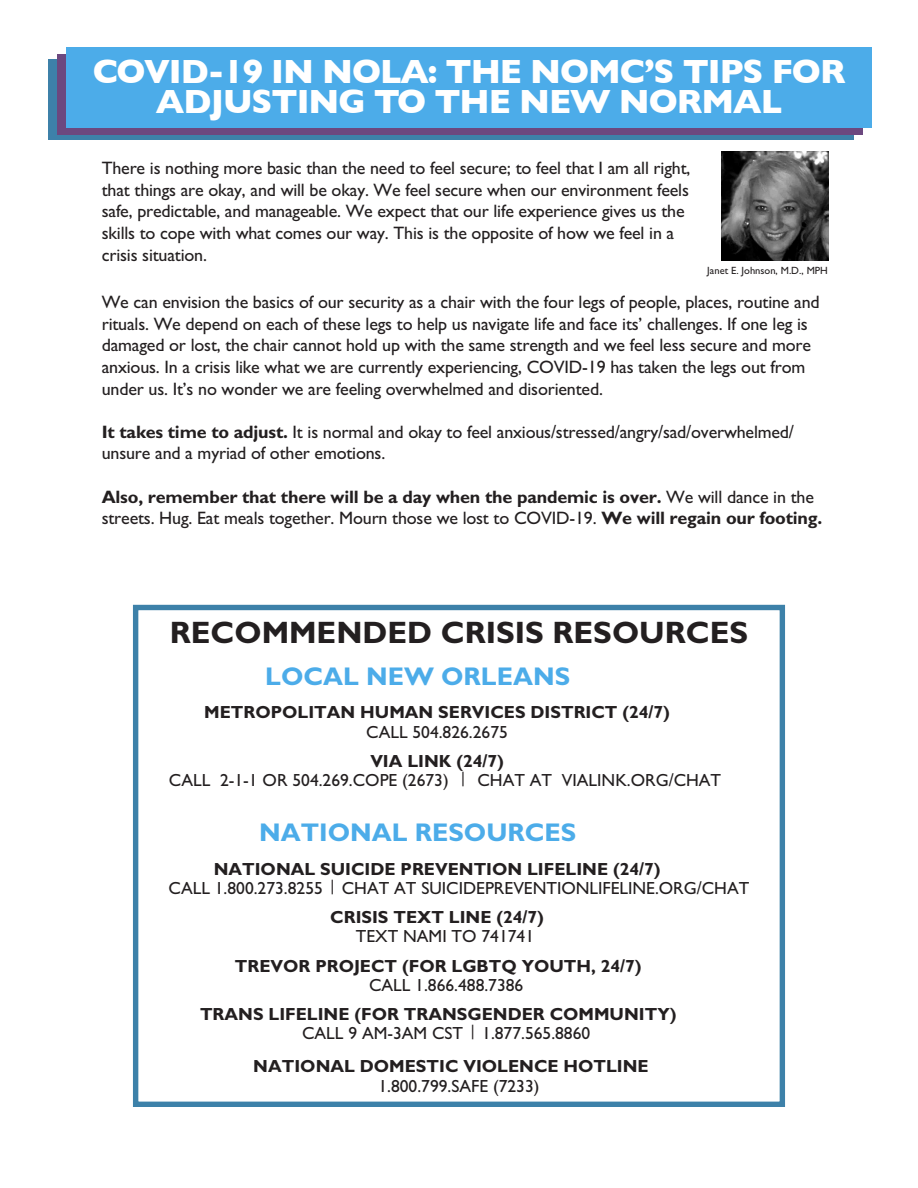
<style>
.page{position:relative;width:918px;height:1188px;background:#fff}
.page>*{position:absolute;margin:0;border:0;box-sizing:border-box;transform-origin:0 0}
.t1{font:700 34.2px/30.6px "Gill Sans";letter-spacing:-.03em;color:#fff;text-align:center}
.t2{font:700 31.05px "M Gill Sans";color:#231f20}
.t3{font:700 25.65px "M Gill Sans";color:#4cace9}
.t4{font:18px/21.6px "M Gill Sans";letter-spacing:-.01em;color:#231f20}
.t5{font:700 18px/21.6px "M Gill Sans";letter-spacing:-.01em;color:#231f20}
.t6{font:700 17.55px "M Gill Sans";color:#231f20}
.t7{font:17.55px "M Gill Sans";color:#231f20}
.t8{font:10.5px "M Gill Sans";color:#231f20}
.s1{font-weight:700}
.s2{font-weight:400}
</style>
<div class="page">
<div style="left:48px;top:59px;width:805px;height:81px;background:linear-gradient(to right,#3d81a9,#3d81a9)"></div>
<div style="left:58px;top:54px;width:805px;height:80px;background:linear-gradient(to right,#6c4980,#6c487f)"></div>
<div style="left:67px;top:47px;width:805px;height:80px;background:#4cace9"></div>
<img style="left:722px;top:151px;width:107px;height:110px">
<div style="left:133px;top:605px;width:652px;height:502px;border:5px solid #3d81a9"></div>
<p class="t1" style="left:93px;top:55px;width:754px">COVID-19 IN NOLA: THE NOMC’S TIPS FOR<br>ADJUSTING TO THE NEW NORMAL</p>
<p class="t4" style="left:102px;top:158px;width:590px">There is nothing more basic than the need to feel secure; to feel that I am all right, that things are okay, and will be okay. We feel secure when our environment feels safe, predictable, and manageable. We expect that our life experience gives us the skills to cope with what comes our way. This is the opposite of how we feel in a crisis situation.</p>
<p class="t8" style="left:707px;top:264px;width:122px">Janet E. Johnson, M.D., MPH</p>
<p class="t4" style="left:102px;top:291px;width:719px">We can envision the basics of our security as a chair with the four legs of people, places, routine and rituals. We depend on each of these legs to help us navigate life and face its’ challenges. If one leg is damaged or lost, the chair cannot hold up with the same strength and we feel less secure and more anxious. In a crisis like what we are currently experiencing, COVID-19 has taken the legs out from under us. It’s no wonder we are feeling overwhelmed and disoriented.</p>
<p class="t4" style="left:102px;top:421px;width:694px"><span class="s1">It takes time to adjust.</span> It is normal and okay to feel anxious/stressed/angry/sad/overwhelmed/ unsure and a myriad of other emotions.</p>
<p class="t5" style="left:102px;top:486px;width:722px">Also, remember that there will be a day when the pandemic is over. <span class="s2">We will dance in the streets. Hug. Eat meals together. Mourn those we lost to COVID-19.</span> We will regain our footing.</p>
<p class="t2" style="left:170px;top:616px;width:580px">RECOMMENDED CRISIS RESOURCES</p>
<p class="t3" style="left:265px;top:662px;width:306px">LOCAL NEW ORLEANS</p>
<p class="t6" style="left:204px;top:703px;width:467px">METROPOLITAN HUMAN SERVICES DISTRICT (24/7)</p>
<p class="t7" style="left:366px;top:722px;width:143px">CALL 504.826.2675</p>
<p class="t6" style="left:370px;top:751px;width:135px">VIA LINK (24/7)</p>
<p class="t7" style="left:169px;top:771px;width:554px">CALL 2-1-1 OR 504.269.COPE (2673) | CHAT AT VIALINK.ORG/CHAT</p>
<p class="t3" style="left:259px;top:819px;width:319px">NATIONAL RESOURCES</p>
<p class="t6" style="left:214px;top:859px;width:448px">NATIONAL SUICIDE PREVENTION LIFELINE (24/7)</p>
<p class="t7" style="left:169px;top:878px;width:582px">CALL 1.800.273.8255 | CHAT AT SUICIDEPREVENTIONLIFELINE.ORG/CHAT</p>
<p class="t6" style="left:330px;top:907px;width:215px">CRISIS TEXT LINE (24/7)</p>
<p class="t7" style="left:356px;top:927px;width:180px">TEXT NAMI TO 741741</p>
<p class="t6" style="left:235px;top:956px;width:408px">TREVOR PROJECT (FOR LGBTQ YOUTH, 24/7)</p>
<p class="t7" style="left:369px;top:975px;width:156px">CALL 1.866.488.7386</p>
<p class="t6" style="left:200px;top:1004px;width:478px">TRANS LIFELINE (FOR TRANSGENDER COMMUNITY)</p>
<p class="t7" style="left:302px;top:1024px;width:290px">CALL 9 AM-3AM CST | 1.877.565.8860</p>
<p class="t6" style="left:253px;top:1057px;width:397px">NATIONAL DOMESTIC VIOLENCE HOTLINE</p>
<p class="t7" style="left:378px;top:1076px;width:163px">1.800.799.SAFE (7233)</p>
</div>
